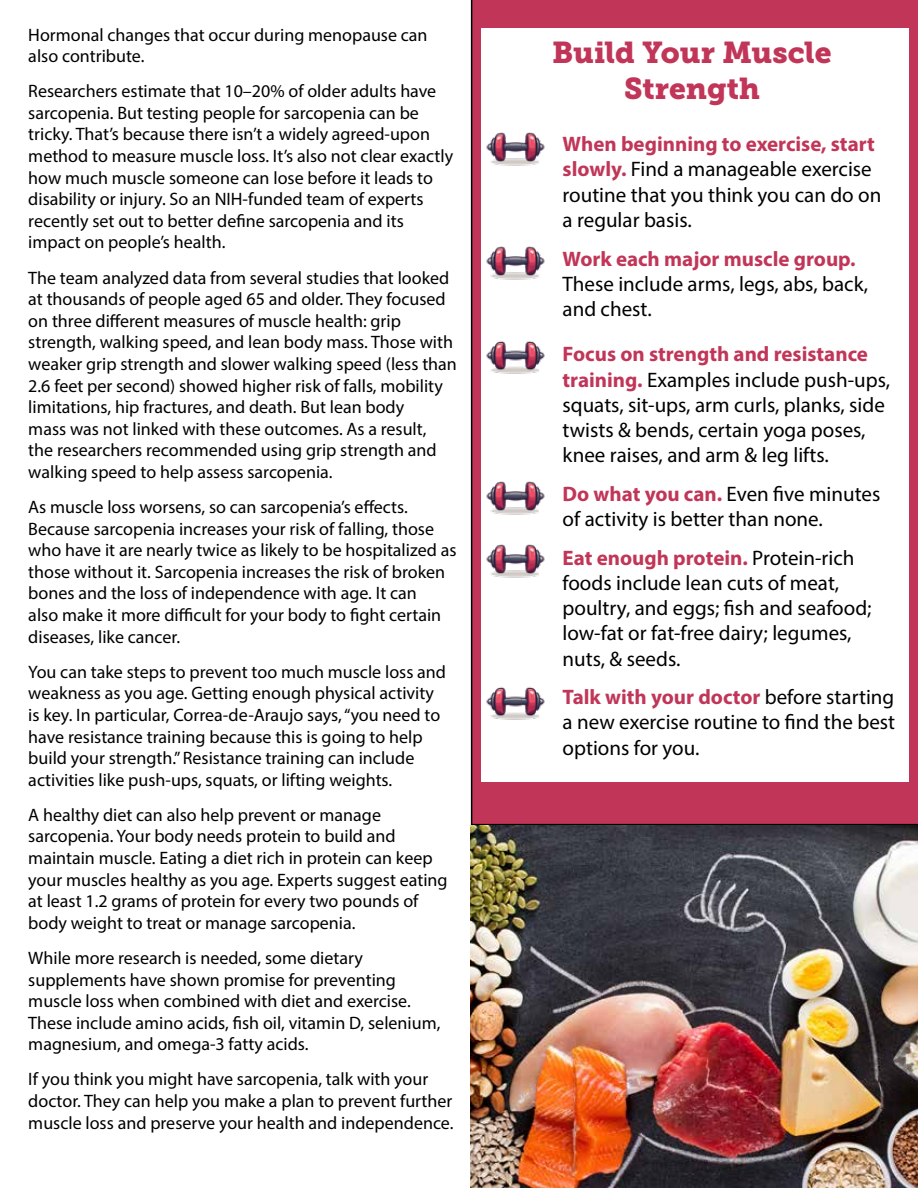
<style>
.page{position:relative;width:918px;height:1188px;background:#fff}
.page>*{position:absolute;margin:0;border:0;box-sizing:border-box;transform-origin:0 0}
.t1{font:30px/36px "Museo Slab 900";color:#c13658;text-align:center}
.t2{font:21px/25.2px "Myriad Pro";color:#000}
.t3{font:700 21px "Myriad Pro";color:#c13658}
.t4{font:18px/21.6px "Myriad Pro";color:#000}
.s1{font-weight:700;color:#c13658}
</style>
<div class="page">
<div style="left:471px;top:0;width:447px;height:825px;background:#c13658"></div>
<div style="left:482px;top:28px;width:427px;height:754px;background:#fff"></div>
<img style="left:471px;top:825px;width:447px;height:363px">
<img style="left:481px;top:123px;width:64px;height:47px">
<img style="left:481px;top:237px;width:64px;height:47px">
<img style="left:481px;top:332px;width:64px;height:46px">
<img style="left:481px;top:472px;width:64px;height:47px">
<img style="left:481px;top:535px;width:64px;height:47px">
<img style="left:481px;top:678px;width:64px;height:46px">
<p class="t4" style="left:28px;top:23px;width:401px">Hormonal changes that occur during menopause can also contribute.</p>
<p class="t4" style="left:28px;top:80px;width:426px">Researchers estimate that 10–20% of older adults have sarcopenia. But testing people for sarcopenia can be tricky. That’s because there isn’t a widely agreed-upon method to measure muscle loss. It’s also not clear exactly how much muscle someone can lose before it leads to disability or injury. So an NIH-funded team of experts recently set out to better define sarcopenia and its impact on people’s health.</p>
<p class="t4" style="left:28px;top:266px;width:430px">The team analyzed data from several studies that looked at thousands of people aged 65 and older. They focused on three different measures of muscle health: grip strength, walking speed, and lean body mass. Those with weaker grip strength and slower walking speed (less than 2.6 feet per second) showed higher risk of falls, mobility limitations, hip fractures, and death. But lean body<br>mass was not linked with these outcomes. As a result,<br>the researchers recommended using grip strength and walking speed to help assess sarcopenia.</p>
<p class="t4" style="left:28px;top:496px;width:430px">As muscle loss worsens, so can sarcopenia’s effects.<br>Because sarcopenia increases your risk of falling, those who have it are nearly twice as likely to be hospitalized as those without it. Sarcopenia increases the risk of broken bones and the loss of independence with age. It can<br>also make it more difficult for your body to fight certain diseases, like cancer.</p>
<p class="t4" style="left:28px;top:661px;width:419px">You can take steps to prevent too much muscle loss and weakness as you age. Getting enough physical activity is key. In particular, Correa-de-Araujo says, “you need to have resistance training because this is going to help build your strength.” Resistance training can include activities like push-ups, squats, or lifting weights.</p>
<p class="t4" style="left:28px;top:804px;width:421px">A healthy diet can also help prevent or manage sarcopenia. Your body needs protein to build and maintain muscle. Eating a diet rich in protein can keep your muscles healthy as you age. Experts suggest eating at least 1.2 grams of protein for every two pounds of body weight to treat or manage sarcopenia.</p>
<p class="t4" style="left:28px;top:947px;width:414px">While more research is needed, some dietary supplements have shown promise for preventing muscle loss when combined with diet and exercise.<br>These include amino acids, fish oil, vitamin D, selenium, magnesium, and omega-3 fatty acids.</p>
<p class="t4" style="left:28px;top:1068px;width:427px">If you think you might have sarcopenia, talk with your doctor. They can help you make a plan to prevent further muscle loss and preserve your health and independence.</p>
<h1 class="t1" style="left:552px;top:35px;width:281px">Build Your Muscle<br>Strength</h1>
<p class="t2" style="left:563px;top:131px;width:320px"><span class="s1">When beginning to exercise, start slowly.</span> Find a manageable exercise routine that you think you can do on a regular basis.</p>
<p class="t3" style="left:563px;top:245px;width:294px">Work each major muscle group.</p>
<p class="t2" style="left:563px;top:271px;width:307px">These include arms, legs, abs, back, and chest.</p>
<p class="t2" style="left:563px;top:341px;width:329px"><span class="s1">Focus on strength and resistance training.</span> Examples include push-ups, squats, sit-ups, arm curls, planks, side twists &amp; bends, certain yoga poses, knee raises, and arm &amp; leg lifts.</p>
<p class="t2" style="left:563px;top:481px;width:319px"><span class="s1">Do what you can.</span> Even five minutes of activity is better than none.</p>
<p class="t2" style="left:563px;top:545px;width:310px"><span class="s1">Eat enough protein.</span> Protein-rich foods include lean cuts of meat, poultry, and eggs; fish and seafood; low-fat or fat-free dairy; legumes, nuts, &amp; seeds.</p>
<p class="t2" style="left:563px;top:684px;width:334px;text-align:justify"><span class="s1">Talk with your doctor</span> before starting a new exercise routine to find the best options for you.</p>
</div>
